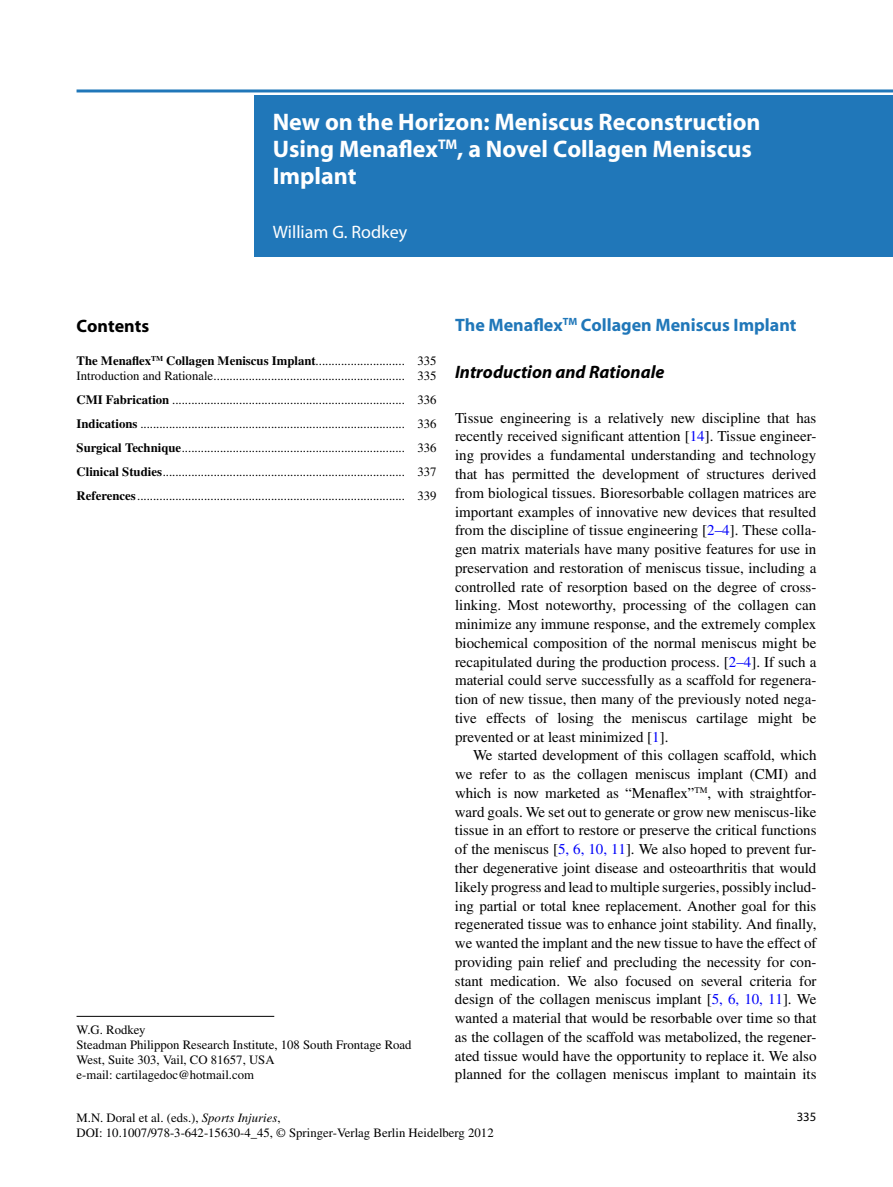
<style>
.page{position:relative;width:893px;height:1187px;background:#fff}
.page>*{position:absolute;margin:0;border:0;box-sizing:border-box;transform-origin:0 0}
.t1{font:700 24px/27px "Myriad";color:#fff}
.t2{font:700 18px "Myriad";color:#2077b9}
.t3{font:italic 700 18px "Myriad";color:#000}
.t4{font:18px "Myriad";color:#fff}
.t5{font:700 18px "Myriad";color:#000}
.t6{font:15px/18.8px "Times";letter-spacing:-.005em;color:#000;text-align:justify}
.t7{font:12.75px/15px "Times";color:#000}
.t8{font:12.75px "Myriad";color:#000}
.s1{font-weight:700}
.s2{color:#0000fa}
.s3{font-style:italic}
</style>
<div class="page">
<div style="left:255px;top:95px;width:638px;height:162px;background:#2077b9"></div>
<hr style="left:77px;top:89px;width:816px;height:3px;background:#2077b9">
<hr style="left:77px;top:1015px;width:197px;height:1px;background:#000">
<h1 class="t1" style="left:273px;top:110px;width:489px">New on the Horizon: Meniscus Reconstruction<br>Using Menaflex<sup>TM</sup>, a Novel Collagen Meniscus<br>Implant</h1>
<p class="t4" style="left:273px;top:221px;width:136px">William G. Rodkey</p>
<p class="t5" style="left:77px;top:319px;width:74px">Contents</p>
<p class="t7" style="left:77px;top:355px;width:362px"><span class="s1">The Menaflex</span><sup>TM</sup> <span class="s1">Collagen Meniscus Implant</span>............................ 335<br>Introduction and Rationale ............................................................ 335</p>
<p class="t7" style="left:77px;top:389px;width:362px;line-height:24px;text-align:justify"><span class="s1">CMI Fabrication</span> ......................................................................... 336<br><span class="s1">Indications</span> ................................................................................... 336<br><span class="s1">Surgical Technique</span> ...................................................................... 336<br><span class="s1">Clinical Studies</span> ............................................................................ 337<br><span class="s1">References</span> .................................................................................... 339</p>
<p class="t7" style="left:77px;top:1023px;width:337px">W.G. Rodkey<br>Steadman Philippon Research Institute, 108 South Frontage Road West, Suite 303, Vail, CO 81657, USA<br>e-mail: cartilagedoc@hotmail.com</p>
<p class="t2" style="left:455px;top:318px;width:343px">The Menaflex<sup>TM</sup> Collagen Meniscus Implant</p>
<p class="t3" style="left:455px;top:365px;width:211px">Introduction and Rationale</p>
<p class="t6" style="left:455px;top:409px;width:363px">Tissue engineering is a relatively new discipline that has recently received significant attention [<span class="s2">14</span>]. Tissue engineer&shy;ing provides a fundamental understanding and technology that has permitted the development of structures derived from biological tissues. Bioresorbable collagen matrices are important examples of innovative new devices that resulted from the discipline of tissue engineering [<span class="s2">2–4</span>]. These colla&shy;gen matrix materials have many positive features for use in preservation and restoration of meniscus tissue, including a controlled rate of resorption based on the degree of cross&shy;linking. Most noteworthy, processing of the collagen can minimize any immune response, and the extremely complex biochemical composition of the normal meniscus might be recapitulated during the production process. [<span class="s2">2–4</span>]. If such a material could serve successfully as a scaffold for regenera&shy;tion of new tissue, then many of the previously noted nega&shy;tive effects of losing the meniscus cartilage might be prevented or at least minimized [<span class="s2">1</span>].</p>
<p class="t6" style="left:455px;top:747px;width:363px;text-indent:18px">We started development of this collagen scaffold, which we refer to as the collagen meniscus implant (CMI) and which is now marketed as “Menaflex”<sup>TM</sup>, with straightfor&shy;ward goals. We set out to generate or grow new meniscus-like tissue in an effort to restore or preserve the critical functions of the meniscus [<span class="s2">5, 6, 10, 11</span>]. We also hoped to prevent fur&shy;ther degenerative joint disease and osteoarthritis that would likely progress and lead to multiple surgeries, possibly includ&shy;ing partial or total knee replacement. Another goal for this regenerated tissue was to enhance joint stability. And finally, we wanted the implant and the new tissue to have the effect of providing pain relief and precluding the necessity for con&shy;stant medication. We also focused on several criteria for design of the collagen meniscus implant [<span class="s2">5, 6, 10, 11</span>]. We wanted a material that would be resorbable over time so that as the collagen of the scaffold was metabolized, the regener&shy;ated tissue would have the opportunity to replace it. We also planned for the collagen meniscus implant to maintain its</p>
<p class="t7" style="left:77px;top:1110px;width:419px">M.N. Doral et al. (eds.), <span class="s3">Sports Injuries</span>,<br>DOI: 10.1007/978-3-642-15630-4_45, © Springer-Verlag Berlin Heidelberg 2012</p>
<p class="t8" style="left:797px;top:1109px;width:21px">335</p>
</div>
